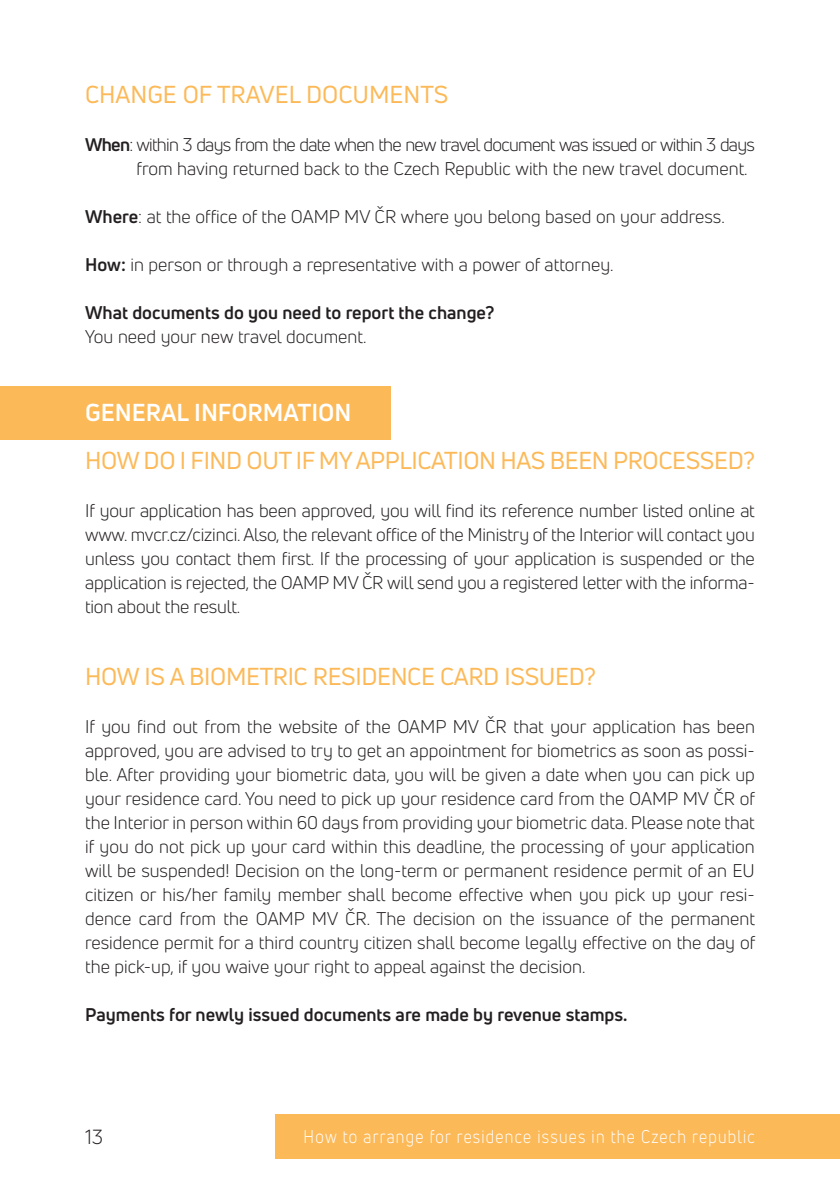
<style>
.page{position:relative;width:840px;height:1191px;background:#fff}
.page>*{position:absolute;margin:0;border:0;box-sizing:border-box;transform-origin:0 0}
.t1{font:24px "Uni Neue";letter-spacing:-.015em;color:#fcb958}
.t2{font:700 24px "Uni Neue";color:#fff}
.t3{font:20px "Uni Neue";color:#231f20}
.t4{font:18px/24px "Uni Neue";color:#231f20;text-align:justify}
.t5{font:18px/24px "Uni Neue";letter-spacing:-.03em;color:#231f20}
.t6{font:700 18px "Uni Neue";color:#231f20}
.t7{font:18px "Uni Neue";letter-spacing:.08em;color:#fff;scale:.87 1}
.s1{font-weight:700}
</style>
<div class="page">
<div style="left:275px;top:1114px;width:564px;height:44px;background:#fcb958"></div>
<div style="left:0;top:386px;width:390px;height:54px;background:#fcb958"></div>
<p class="t1" style="left:85px;top:80px;width:364px">CHANGE OF TRAVEL DOCUMENTS</p>
<p class="t5" style="left:136px;top:133px;width:619px;text-indent:-51px"><span class="s1">When</span>: within 3 days from the date when the new travel document was issued or within 3 days from having returned back to the Czech Republic with the new travel document.</p>
<p class="t4" style="left:85px;top:205px;width:640px"><span class="s1">Where</span>: at the office of the OAMP MV ČR where you belong based on your address.</p>
<p class="t4" style="left:85px;top:253px;width:529px"><span class="s1">How:</span> in person or through a representative with a power of attorney.</p>
<p class="t6" style="left:85px;top:301px;width:410px">What documents do you need to report the change?</p>
<p class="t4" style="left:85px;top:325px;width:282px">You need your new travel document.</p>
<p class="t2" style="left:85px;top:397px;width:268px">GENERAL INFORMATION</p>
<p class="t1" style="left:85px;top:446px;width:671px">HOW DO I FIND OUT IF MY APPLICATION HAS BEEN PROCESSED?</p>
<p class="t4" style="left:85px;top:499px;width:671px">If your application has been approved, you will find its reference number listed online at www. mvcr.cz/cizinci. Also, the relevant office of the Ministry of the Interior will contact you unless you contact them first. If the processing of your application is suspended or the application is rejected, the OAMP MV ČR will send you a registered letter with the informa&shy;tion about the result.</p>
<p class="t1" style="left:85px;top:662px;width:512px">HOW IS A BIOMETRIC RESIDENCE CARD ISSUED?</p>
<p class="t4" style="left:85px;top:715px;width:671px">If you find out from the website of the OAMP MV ČR that your application has been approved, you are advised to try to get an appointment for biometrics as soon as possi&shy;ble. After providing your biometric data, you will be given a date when you can pick up your residence card. You need to pick up your residence card from the OAMP MV ČR of the Interior in person within 60 days from providing your biometric data. Please note that if you do not pick up your card within this deadline, the processing of your application will be suspended! Decision on the long-term or permanent residence permit of an EU citizen or his/her family member shall become effective when you pick up your resi&shy;dence card from the OAMP MV ČR. The decision on the issuance of the permanent residence permit for a third country citizen shall become legally effective on the day of the pick-up, if you waive your right to appeal against the decision.</p>
<p class="t6" style="left:85px;top:1003px;width:543px">Payments for newly issued documents are made by revenue stamps.</p>
<p class="t3" style="left:85px;top:1125px;width:19px">13</p>
<p class="t7" style="left:303px;top:1125px;width:520px">How to arrange for residence issues in the Czech republic</p>
</div>
